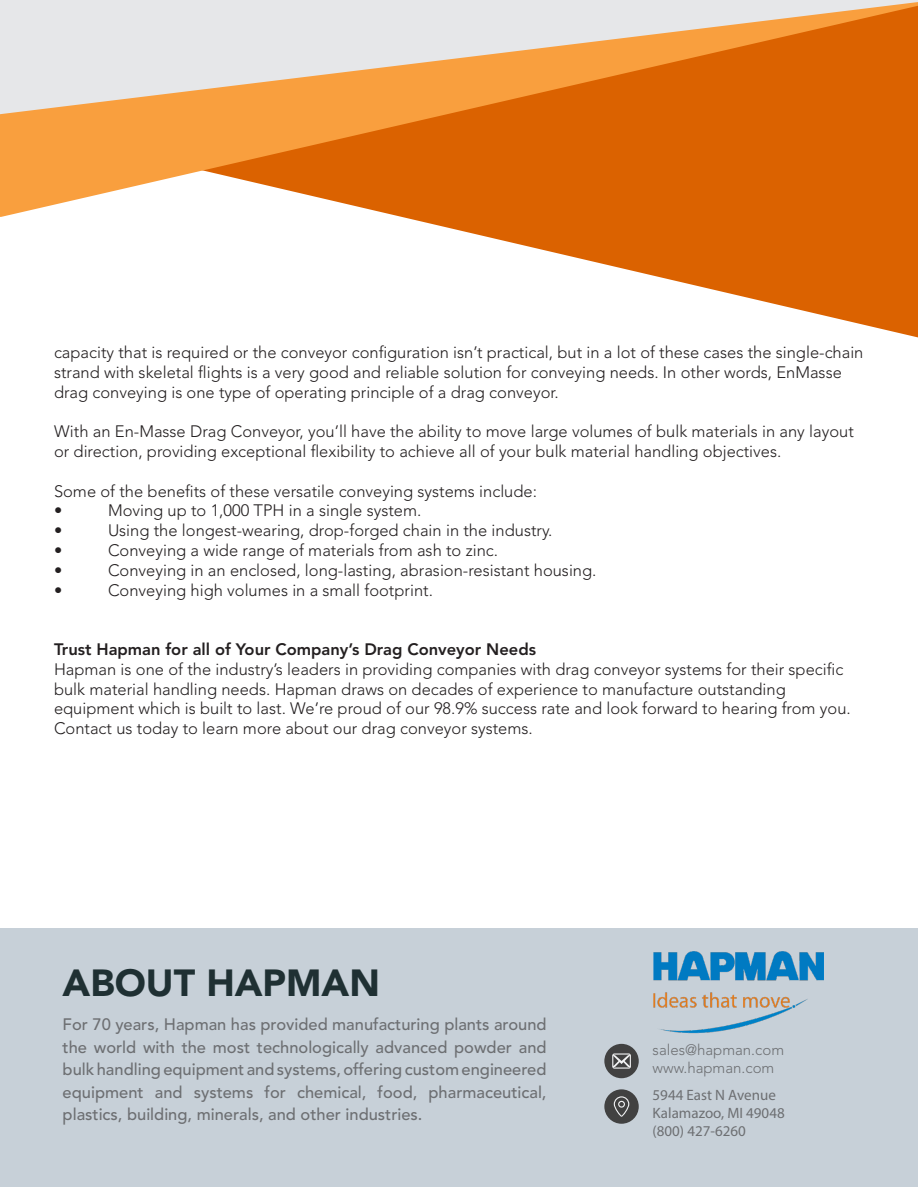
<style>
.page{position:relative;width:918px;height:1188px;background:#fff}
.page>*{position:absolute;margin:0;border:0;box-sizing:border-box;transform-origin:0 0}
.Paragraph_Style_2{font:900 37.5px "Avenir LT Std";color:#1f3033}
.t1{font:300 16.5px/19.8px "Avenir LT Std";color:#231f20}
.Paragraph_Style_1{font:500 16.5px/22.5px "Avenir LT Std";color:#6d6f72;text-align:justify}
.t2{font:800 16.5px "Avenir LT Std";color:#231f20}
.Paragraph_Style_4{font:15px "Myriad Pro";color:#6d6f72}
.Paragraph_Style_4-2{font:300 15px "Avenir LT Std";color:#6d6f72}
</style>
<div class="page">
<svg style="left:402px;top:217px;width:516px;height:120px"></svg>
<svg style="left:0;top:114px;width:918px;height:103px;background:#e58028"></svg>
<svg style="left:0;top:0;width:918px;height:114px;background:#e7b586"></svg>
<div style="left:0;top:929px;width:918px;height:258px;background:#c7d0d8"></div>
<div style="left:604px;top:1044px;width:35px;height:34px;background:#414141;border-radius:50%"></div>
<div style="left:604px;top:1089px;width:35px;height:35px;background:#414141;border-radius:50%"></div>
<svg style="left:612px;top:1053px;width:19px;height:16px"></svg>
<svg style="left:614px;top:1096px;width:15px;height:21px"></svg>
<img style="left:654px;top:951px;width:170px;height:83px">
<p class="t1" style="left:54px;top:343px;width:811px">capacity that is required or the conveyor configuration isn’t practical, but in a lot of these cases the single-chain strand with skeletal flights is a very good and reliable solution for conveying needs. In other words, EnMasse drag conveying is one type of operating principle of a drag conveyor.</p>
<p class="t1" style="left:54px;top:422px;width:801px">With an En-Masse Drag Conveyor, you’ll have the ability to move large volumes of bulk materials in any layout or direction, providing exceptional flexibility to achieve all of your bulk material handling objectives.</p>
<p class="t1" style="left:54px;top:481px;width:485px">Some of the benefits of these versatile conveying systems include:</p>
<p class="t1" style="left:54px;top:501px;width:10px">•</p>
<p class="t1" style="left:108px;top:501px;width:315px">Moving up to 1,000 TPH in a single system.</p>
<p class="t1" style="left:54px;top:521px;width:10px">•</p>
<p class="t1" style="left:108px;top:521px;width:446px">Using the longest-wearing, drop-forged chain in the industry.</p>
<p class="t1" style="left:54px;top:541px;width:10px">•</p>
<p class="t1" style="left:108px;top:541px;width:392px">Conveying a wide range of materials from ash to zinc.</p>
<p class="t1" style="left:54px;top:560px;width:10px">•</p>
<p class="t1" style="left:108px;top:560px;width:490px">Conveying in an enclosed, long-lasting, abrasion-resistant housing.</p>
<p class="t1" style="left:54px;top:580px;width:10px">•</p>
<p class="t1" style="left:108px;top:580px;width:326px">Conveying high volumes in a small footprint.</p>
<p class="t2" style="left:54px;top:640px;width:484px">Trust Hapman for all of Your Company’s Drag Conveyor Needs</p>
<p class="t1" style="left:54px;top:659px;width:798px">Hapman is one of the industry’s leaders in providing companies with drag conveyor systems for their specific bulk material handling needs. Hapman draws on decades of experience to manufacture outstanding equipment which is built to last. We’re proud of our 98.9% success rate and look forward to hearing from you.<br>Contact us today to learn more about our drag conveyor systems.</p>
<p class="Paragraph_Style_2" style="left:63px;top:960px;width:319px">ABOUT HAPMAN</p>
<p class="Paragraph_Style_1" style="left:63px;top:1014px;width:485px">For 70 years, Hapman has provided manufacturing plants around the world with the most technologically advanced powder and bulk handling equipment and systems, offering custom engineered equipment and systems for chemical, food, pharmaceutical, plastics, building, minerals, and other industries.</p>
<p class="Paragraph_Style_4-2" style="left:653px;top:1041px;width:133px">sales@hapman.com</p>
<p class="Paragraph_Style_4-2" style="left:653px;top:1059px;width:123px">www.hapman.com</p>
<p class="Paragraph_Style_4" style="left:653px;top:1085px;width:125px">5944 East N Avenue</p>
<p class="Paragraph_Style_4" style="left:653px;top:1103px;width:134px">Kalamazoo, MI 49048</p>
<p class="Paragraph_Style_4" style="left:653px;top:1121px;width:95px">(800) 427-6260</p>
</div>
